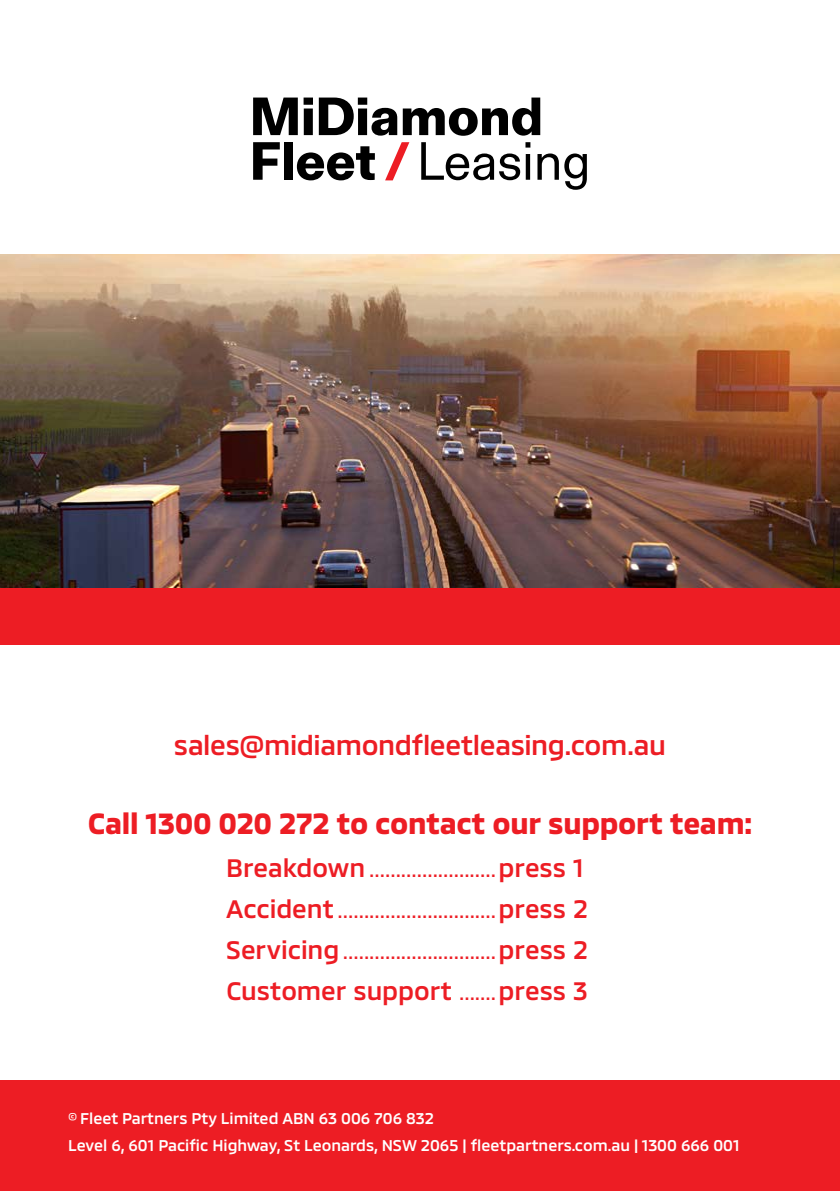
<style>
.page{position:relative;width:840px;height:1191px;background:#fff}
.page>*{position:absolute;margin:0;border:0;box-sizing:border-box;transform-origin:0 0}
.t1{font:700 30px "MMC";letter-spacing:-.01em;color:#ed1d24}
.t2{font:500 28px "MMC";letter-spacing:-.015em;color:#ed1d24}
.t3{font:26px/41px "MMC";color:#ed1d24}
.t4{font:500 16px "MMC";color:#fff}
.s1{font-weight:500}
</style>
<div class="page">
<div style="left:0;top:588px;width:839px;height:56px;background:#ed1d24"></div>
<img style="left:0;top:255px;width:839px;height:333px">
<svg style="left:253px;top:98px;width:44px;height:37px"></svg>
<svg style="left:303px;top:98px;width:237px;height:38px"></svg>
<svg style="left:253px;top:142px;width:26px;height:38px"></svg>
<div style="left:283px;top:142px;width:9px;height:38px;background:#000"></div>
<svg style="left:297px;top:146px;width:77px;height:34px"></svg>
<svg style="left:421px;top:142px;width:109px;height:38px"></svg>
<div style="left:525px;top:154px;width:5px;height:26px;background:#000"></div>
<svg style="left:537px;top:153px;width:21px;height:27px"></svg>
<svg style="left:564px;top:153px;width:22px;height:37px"></svg>
<svg style="left:385px;top:142px;width:24px;height:38px"></svg>
<div style="left:0;top:1080px;width:839px;height:111px;background:#ed1d24"></div>
<p class="t2" style="left:174px;top:723px;width:493px">sales@midiamondfleetleasing.com.au</p>
<p class="t1" style="left:88px;top:799px;width:665px">Call 1300 020 272 to contact our support team:</p>
<p class="t3" style="left:226px;top:844px;width:363px"><span class="s1">Breakdown</span>........................<span class="s1">press 1<br>Accident</span> ..............................<span class="s1">press 2<br>Servicing</span>.............................<span class="s1">press 2<br>Customer support</span> .......<span class="s1">press 3</span></p>
<p class="t4" style="left:68px;top:1105px;width:367px">© Fleet Partners Pty Limited ABN 63 006 706 832</p>
<p class="t4" style="left:68px;top:1132px;width:672px">Level 6, 601 Pacific Highway, St Leonards, NSW 2065 | fleetpartners.com.au | 1300 666 001</p>
</div>
